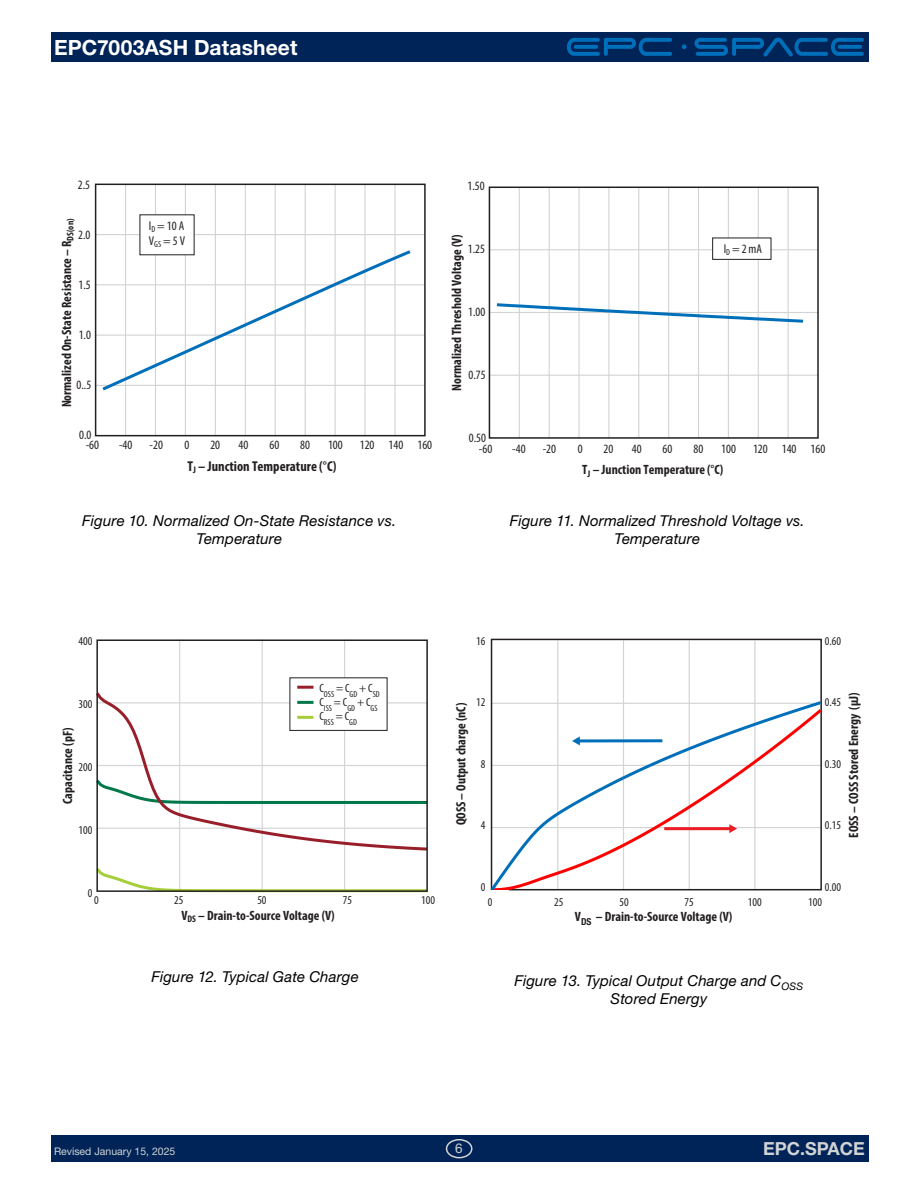
<style>
.page{position:relative;width:918px;height:1188px;background:#fff}
.page>*{position:absolute;margin:0;border:0;box-sizing:border-box;transform-origin:0 0}
.t1{font:700 21px "Helvetica Neue LT Std";letter-spacing:.005em;color:#fff}
.t2{font:700 18px "Helvetica Neue LT Std";color:#d1d3d4}
.t3{font:italic 15px/18px "Helvetica Neue LT Std";letter-spacing:.01em;color:#000;text-align:center}
.t4{font:700 condensed 14.25px "Myriad Pro";color:#231f20}
.t5{font:700 condensed 13.5px "Myriad Pro";color:#231f20}
.t6{font:13.5px "Helvetica Neue LT Std";color:#d1d3d4}
.t7{font:condensed 12.75px/15.3px "Myriad Pro";color:#231f20}
.t8{font:condensed 12px "Myriad Pro";color:#231f20}
.t9{font:10.5px "Helvetica Neue LT Std";color:#d1d3d4}
.t10{font:condensed 8.7px/14.4px "Myriad Pro";color:#231f20}
</style>
<div class="page">
<div style="left:51px;top:1135px;width:817px;height:27px;background:#002458"></div>
<div style="left:51px;top:32px;width:817px;height:30px;background:#002458"></div>
<div style="left:446px;top:1139px;width:27px;height:19px;border:2px solid #d1d3d4;border-radius:50%"></div>
<svg style="left:567px;top:38px;width:105px;height:18px"></svg>
<svg style="left:695px;top:38px;width:169px;height:18px"></svg>
<svg style="left:682px;top:44px;width:5px;height:5px"></svg>
<hr style="left:125px;top:184px;width:1px;height:252px;background:#d1d3d4">
<hr style="left:155px;top:184px;width:1px;height:252px;background:#d1d3d4">
<hr style="left:185px;top:184px;width:1px;height:252px;background:#d1d3d4">
<hr style="left:215px;top:184px;width:1px;height:252px;background:#d1d3d4">
<hr style="left:245px;top:184px;width:1px;height:252px;background:#d1d3d4">
<hr style="left:275px;top:184px;width:1px;height:252px;background:#d1d3d4">
<hr style="left:305px;top:184px;width:1px;height:252px;background:#d1d3d4">
<hr style="left:335px;top:184px;width:1px;height:252px;background:#d1d3d4">
<hr style="left:364px;top:184px;width:2px;height:252px;background:#d1d3d4">
<hr style="left:394px;top:184px;width:2px;height:252px;background:#d1d3d4">
<hr style="left:96px;top:385px;width:329px;height:1px;background:#d1d3d4">
<hr style="left:96px;top:335px;width:329px;height:1px;background:#d1d3d4">
<hr style="left:96px;top:284px;width:329px;height:1px;background:#d1d3d4">
<hr style="left:96px;top:234px;width:329px;height:1px;background:#d1d3d4">
<svg style="left:99px;top:248px;width:315px;height:145px"></svg>
<div style="left:95px;top:184px;width:331px;height:252px;border:2px solid #231f20"></div>
<div style="left:140px;top:215px;width:54px;height:40px;background:#fff"></div>
<hr style="left:179px;top:640px;width:1px;height:251px;background:#d1d3d4">
<hr style="left:262px;top:640px;width:1px;height:251px;background:#d1d3d4">
<hr style="left:344px;top:640px;width:1px;height:251px;background:#d1d3d4">
<svg style="left:99px;top:689px;width:326px;height:163px"></svg>
<svg style="left:99px;top:865px;width:328px;height:28px"></svg>
<div style="left:96px;top:639px;width:332px;height:253px;border:2px solid #231f20"></div>
<div style="left:290px;top:678px;width:97px;height:52px;background:#fff"></div>
<div style="left:290px;top:677px;width:97px;height:54px;border:1px solid #231f20"></div>
<hr style="left:297px;top:716px;width:16px;height:3px;background:#a5cd39">
<hr style="left:297px;top:701px;width:16px;height:3px;background:#00784a">
<hr style="left:297px;top:686px;width:16px;height:3px;background:#981f2a">
<hr style="left:557px;top:641px;width:1px;height:249px;background:#d1d3d4">
<hr style="left:623px;top:641px;width:1px;height:249px;background:#d1d3d4">
<hr style="left:689px;top:641px;width:1px;height:249px;background:#d1d3d4">
<hr style="left:754px;top:641px;width:1px;height:249px;background:#d1d3d4">
<svg style="left:490px;top:699px;width:332px;height:192px"></svg>
<hr style="left:664px;top:827px;width:67px;height:3px;background:#ec1c24">
<svg style="left:729px;top:824px;width:8px;height:9px"></svg>
<hr style="left:579px;top:739px;width:83px;height:3px;background:#006fb9">
<svg style="left:572px;top:736px;width:8px;height:9px"></svg>
<hr style="left:490px;top:890px;width:19px;height:3px;background:#fff">
<hr style="left:549px;top:187px;width:1px;height:251px;background:#d1d3d4">
<hr style="left:578px;top:187px;width:2px;height:251px;background:#d1d3d4">
<hr style="left:489px;top:375px;width:329px;height:1px;background:#d1d3d4">
<hr style="left:519px;top:187px;width:1px;height:251px;background:#d1d3d4">
<hr style="left:608px;top:187px;width:1px;height:251px;background:#d1d3d4">
<hr style="left:638px;top:187px;width:1px;height:251px;background:#d1d3d4">
<hr style="left:668px;top:187px;width:1px;height:251px;background:#d1d3d4">
<hr style="left:698px;top:187px;width:1px;height:251px;background:#d1d3d4">
<hr style="left:728px;top:187px;width:1px;height:251px;background:#d1d3d4">
<hr style="left:758px;top:187px;width:1px;height:251px;background:#d1d3d4">
<hr style="left:788px;top:187px;width:1px;height:251px;background:#d1d3d4">
<hr style="left:489px;top:312px;width:329px;height:1px;background:#d1d3d4">
<hr style="left:489px;top:249px;width:329px;height:1px;background:#d1d3d4">
<svg style="left:496px;top:302px;width:308px;height:23px"></svg>
<div style="left:489px;top:187px;width:330px;height:252px;border:2px solid #231f20"></div>
<div style="left:713px;top:238px;width:58px;height:21px;background:#fff"></div>
<div style="left:712px;top:238px;width:59px;height:22px;border:1px solid #231f20"></div>
<h1 class="t1" style="left:54px;top:34px;width:245px">EPC7003ASH Datasheet</h1>
<p class="t7" style="left:78px;top:177px;width:14px">2.5</p>
<p class="t5" style="left:58px;top:407px;width:190px;rotate:-90deg">Normalized On-State Resistance – R<sub>DS(on)</sub></p>
<p class="t7" style="left:78px;top:227px;width:14px">2.0</p>
<p class="t7" style="left:78px;top:277px;width:14px">1.5</p>
<p class="t7" style="left:79px;top:327px;width:14px">1.0</p>
<p class="t7" style="left:77px;top:377px;width:16px">0..5</p>
<p class="t7" style="left:149px;top:218px;width:38px">I<sub>D</sub> = 10 A<br>V<sub>GS</sub> = 5 V</p>
<p class="t7" style="left:79px;top:427px;width:14px">0.0</p>
<p class="t7" style="left:86px;top:437px;width:15px">-60</p>
<p class="t7" style="left:119px;top:437px;width:15px">-40</p>
<p class="t7" style="left:150px;top:437px;width:15px">-20</p>
<p class="t7" style="left:185px;top:437px;width:6px">0</p>
<p class="t7" style="left:210px;top:437px;width:11px">20</p>
<p class="t7" style="left:239px;top:437px;width:11px">40</p>
<p class="t7" style="left:269px;top:437px;width:11px">60</p>
<p class="t7" style="left:300px;top:437px;width:11px">80</p>
<p class="t7" style="left:328px;top:437px;width:16px">100</p>
<p class="t7" style="left:360px;top:437px;width:74px">120 140 160</p>
<p class="t4" style="left:187px;top:457px;width:151px">T<sub>J</sub> – Junction Temperature (°C)</p>
<p class="t7" style="left:467px;top:178px;width:19px">1.50</p>
<p class="t5" style="left:448px;top:391px;width:158px;rotate:-90deg">Normalized Threshold Voltage (V)</p>
<p class="t7" style="left:468px;top:241px;width:19px">1.25</p>
<p class="t7" style="left:468px;top:304px;width:19px">1.00</p>
<p class="t7" style="left:469px;top:367px;width:19px">0.75</p>
<p class="t7" style="left:724px;top:241px;width:40px">I<sub>D</sub> = 2 mA</p>
<p class="t7" style="left:479px;top:433px;width:15px;line-height:10.5px;text-indent:-10px">0.50 -60</p>
<p class="t7" style="left:512px;top:441px;width:15px">-40</p>
<p class="t7" style="left:543px;top:441px;width:15px">-20</p>
<p class="t7" style="left:578px;top:441px;width:6px">0</p>
<p class="t7" style="left:604px;top:441px;width:11px">20</p>
<p class="t7" style="left:632px;top:441px;width:11px">40</p>
<p class="t7" style="left:663px;top:441px;width:11px">60</p>
<p class="t7" style="left:693px;top:441px;width:11px">80</p>
<p class="t7" style="left:721px;top:441px;width:16px">100</p>
<p class="t7" style="left:753px;top:441px;width:74px">120 140 160</p>
<p class="t5" style="left:582px;top:461px;width:143px">T<sub>J</sub> – Junction Temperature (°C)</p>
<p class="t3" style="left:82px;top:511px;width:316px">Figure 10. Normalized On-State Resistance vs.<br>Temperature</p>
<p class="t3" style="left:510px;top:511px;width:296px">Figure 11. Normalized Threshold Voltage vs.</p>
<p class="t3" style="left:614px;top:529px;width:87px">Temperature</p>
<p class="t8" style="left:78px;top:634px;width:15px">400</p>
<p class="t8" style="left:476px;top:634px;width:11px">16</p>
<p class="t8" style="left:825px;top:634px;width:18px">0.60</p>
<p class="t8" style="left:78px;top:697px;width:15px">300</p>
<p class="t5" style="left:59px;top:804px;width:78px;rotate:-90deg">Capacitance (pF)</p>
<p class="t8" style="left:78px;top:760px;width:15px">200</p>
<p class="t8" style="left:78px;top:823px;width:15px">100</p>
<p class="t10" style="left:319px;top:686px;width:62px"><sup>C</sup>OSS <sup>=</sup> <sup>C</sup>GD <sup>+</sup> <sup>C</sup>SD<br><sup>C</sup>ISS <sup>=</sup> <sup>C</sup>GD <sup>+</sup> <sup>C</sup>GS<br><sup>C</sup>RSS <sup>=</sup> <sup>C</sup>GD</p>
<p class="t5" style="left:453px;top:825px;width:124px;rotate:-90deg">QOSS – Output charge (nC)</p>
<p class="t5" style="left:845px;top:838px;width:147px;rotate:-90deg">EOSS – COSS Stored Energy (µJ)</p>
<p class="t8" style="left:476px;top:695px;width:11px">12</p>
<p class="t8" style="left:825px;top:695px;width:18px">0.45</p>
<p class="t8" style="left:481px;top:757px;width:6px">8</p>
<p class="t8" style="left:825px;top:757px;width:18px">0.30</p>
<p class="t8" style="left:825px;top:818px;width:18px">0.15</p>
<p class="t8" style="left:481px;top:818px;width:6px">4</p>
<p class="t8" style="left:88px;top:886px;width:6px">0</p>
<p class="t8" style="left:94px;top:893px;width:6px">0</p>
<p class="t8" style="left:174px;top:893px;width:11px">25</p>
<p class="t8" style="left:257px;top:893px;width:11px">50</p>
<p class="t8" style="left:343px;top:893px;width:11px">75</p>
<p class="t8" style="left:421px;top:893px;width:15px">100</p>
<p class="t5" style="left:181px;top:907px;width:155px">V<sub>DS</sub> – Drain-to-Source Voltage (V)</p>
<p class="t8" style="left:481px;top:880px;width:6px">0</p>
<p class="t8" style="left:825px;top:880px;width:18px">0.00</p>
<p class="t8" style="left:488px;top:894px;width:6px">0</p>
<p class="t8" style="left:554px;top:894px;width:11px">25</p>
<p class="t8" style="left:619px;top:894px;width:11px">50</p>
<p class="t8" style="left:685px;top:894px;width:11px">75</p>
<p class="t8" style="left:748px;top:894px;width:15px">100</p>
<p class="t8" style="left:808px;top:894px;width:15px">100</p>
<p class="t5" style="left:575px;top:908px;width:159px">V<sub>DS</sub> – Drain-to-Source Voltage (V)</p>
<p class="t3" style="left:152px;top:968px;width:209px">Figure 12. Typical Gate Charge</p>
<p class="t3" style="left:515px;top:972px;width:290px">Figure 13. Typical Output Charge and C<sub>OSS<br></sub>Stored Energy</p>
<p class="t9" style="left:54px;top:1145px;width:123px">Revised January 15, 2025</p>
<p class="t6" style="left:455px;top:1141px;width:9px">6</p>
<h2 class="t2" style="left:763px;top:1138px;width:103px">EPC.SPACE</h2>
</div>
